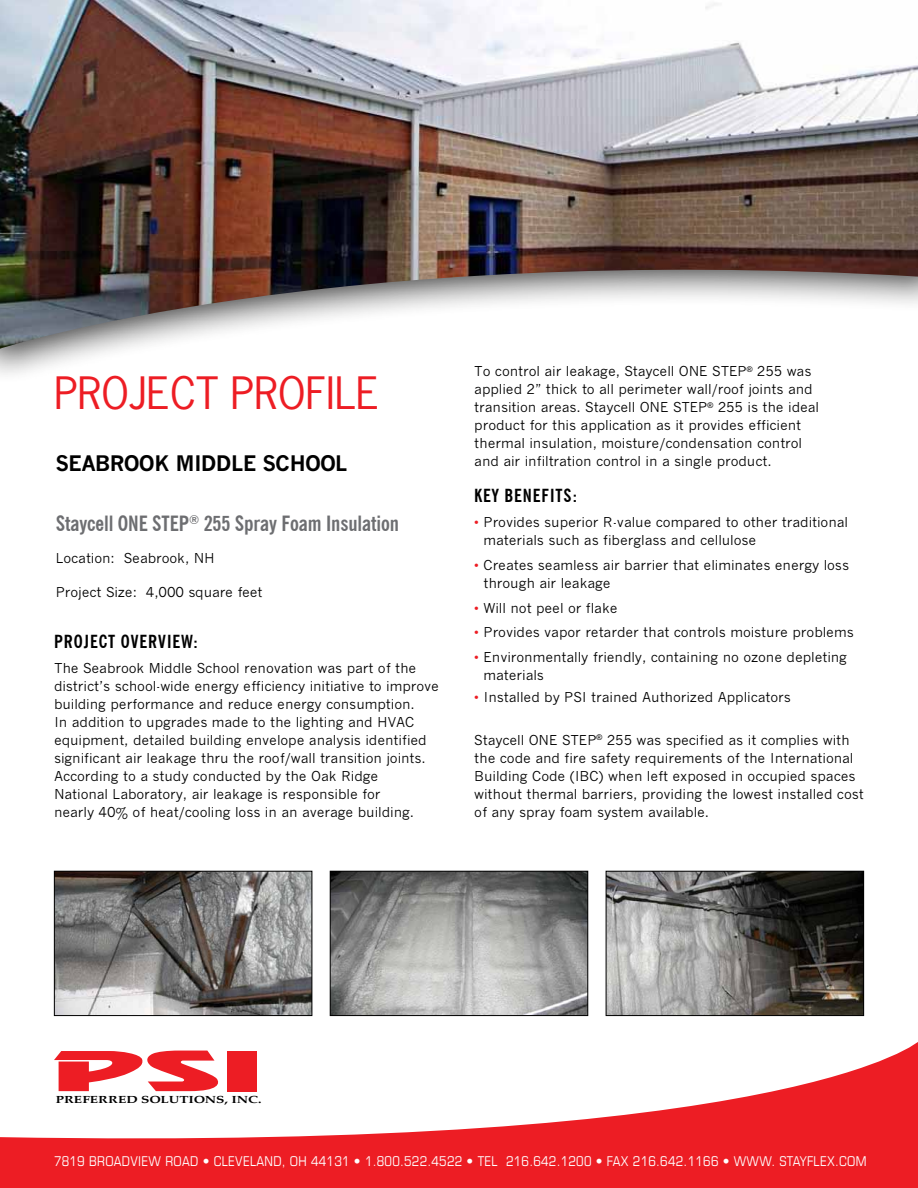
<style>
.page{position:relative;width:918px;height:1188px;background:#fff}
.page>*{position:absolute;margin:0;border:0;box-sizing:border-box;transform-origin:0 0}
.t1{font:42px "News Gothic Std";color:#ed1d24}
.t2{font:700 condensed 21px "News Gothic BT";letter-spacing:-.005em;color:#6d6e71}
.t3{font:700 21px "M News Gothic";letter-spacing:-.015em;color:#000}
.t4{font:700 condensed 18px "News Gothic BT";letter-spacing:.05em;color:#000}
.t5{font:13.5px/18px "M News Gothic";color:#000}
.t6{font:condensed 13.5px "Eurostile";letter-spacing:.02em;color:#fff}
.t7{font:700 10.2px "Palatino";color:#000;scale:1.33 1}
.s1{color:#ed1d24}
</style>
<div class="page">
<svg style="left:0;top:1042px;width:918px;height:146px;fill:#ed1d24"></svg>
<img style="left:0;top:0;width:918px;height:349px">
<div style="left:228px;top:1051px;width:29px;height:40px;background:#ed1d24"></div>
<svg style="left:54px;top:1051px;width:166px;height:40px"></svg>
<img style="left:332px;top:873px;width:254px;height:141px">
<div style="left:330px;top:871px;width:258px;height:145px;border:1px solid #000"></div>
<img style="left:56px;top:873px;width:254px;height:141px">
<div style="left:54px;top:871px;width:258px;height:145px;border:1px solid #000"></div>
<img style="left:608px;top:873px;width:254px;height:141px">
<div style="left:606px;top:871px;width:258px;height:145px;border:1px solid #000"></div>
<h1 class="t1" style="left:54px;top:366px;width:327px">PROJECT PROFILE</h1>
<p class="t5" style="left:474px;top:363px;width:346px">To control air leakage, Staycell ONE STEP<sup>®</sup> 255 was applied 2” thick to all perimeter wall/roof joints and transition areas. Staycell ONE STEP<sup>®</sup> 255 is the ideal product for this application as it provides efficient thermal insulation, moisture/condensation control and air infiltration control in a single product.</p>
<h3 class="t4" style="left:474px;top:485px;width:104px">KEY BENEFITS:</h3>
<p class="t5" style="left:484px;top:513px;width:366px;text-indent:-9px"><span class="s1">•</span> Provides superior R-value compared to other traditional materials such as fiberglass and cellulose</p>
<p class="t5" style="left:484px;top:556px;width:367px;text-indent:-9px"><span class="s1">•</span> Creates seamless air barrier that eliminates energy loss through air leakage</p>
<p class="t5" style="left:474px;top:599px;width:145px"><span class="s1">•</span> Will not peel or flake</p>
<p class="t5" style="left:474px;top:624px;width:381px"><span class="s1">•</span> Provides vapor retarder that controls moisture problems</p>
<p class="t5" style="left:484px;top:648px;width:365px;text-indent:-9px"><span class="s1">•</span> Environmentally friendly, containing no ozone depleting materials</p>
<p class="t5" style="left:474px;top:688px;width:318px"><span class="s1">•</span> Installed by PSI trained Authorized Applicators</p>
<p class="t5" style="left:474px;top:731px;width:391px">Staycell ONE STEP<sup>®</sup> 255 was specified as it complies with the code and fire safety requirements of the International Building Code (IBC) when left exposed in occupied spaces without thermal barriers, providing the lowest installed cost of any spray foam system available.</p>
<h2 class="t3" style="left:56px;top:451px;width:293px">SEABROOK MIDDLE SCHOOL</h2>
<h2 class="t2" style="left:56px;top:511px;width:345px">Staycell ONE STEP<sup>®</sup> 255 Spray Foam Insulation</h2>
<p class="t5" style="left:56px;top:549px;width:161px">Location: Seabrook, NH</p>
<p class="t5" style="left:56px;top:583px;width:208px">Project Size: 4,000 square feet</p>
<h3 class="t4" style="left:54px;top:631px;width:145px">Project Overview:</h3>
<p class="t5" style="left:54px;top:659px;width:386px">The Seabrook Middle School renovation was part of the district’s school-wide energy efficiency initiative to improve building performance and reduce energy consumption.<br>In addition to upgrades made to the lighting and HVAC equipment, detailed building envelope analysis identified significant air leakage thru the roof/wall transition joints.<br>According to a study conducted by the Oak Ridge<br>National Laboratory, air leakage is responsible for<br>nearly 40% of heat/cooling loss in an average building.</p>
<p class="t7" style="left:56px;top:1091px;width:156px">PREFERRED SOLUTIONS, INC.</p>
<p class="t6" style="left:54px;top:1153px;width:814px">7819 BROADVIEW ROAD • CLEVELAND, OH 44131 • 1.800.522.4522 • TEL 216.642.1200 • FAX 216.642.1166 • WWW. STAYFLEX.COM</p>
</div>
